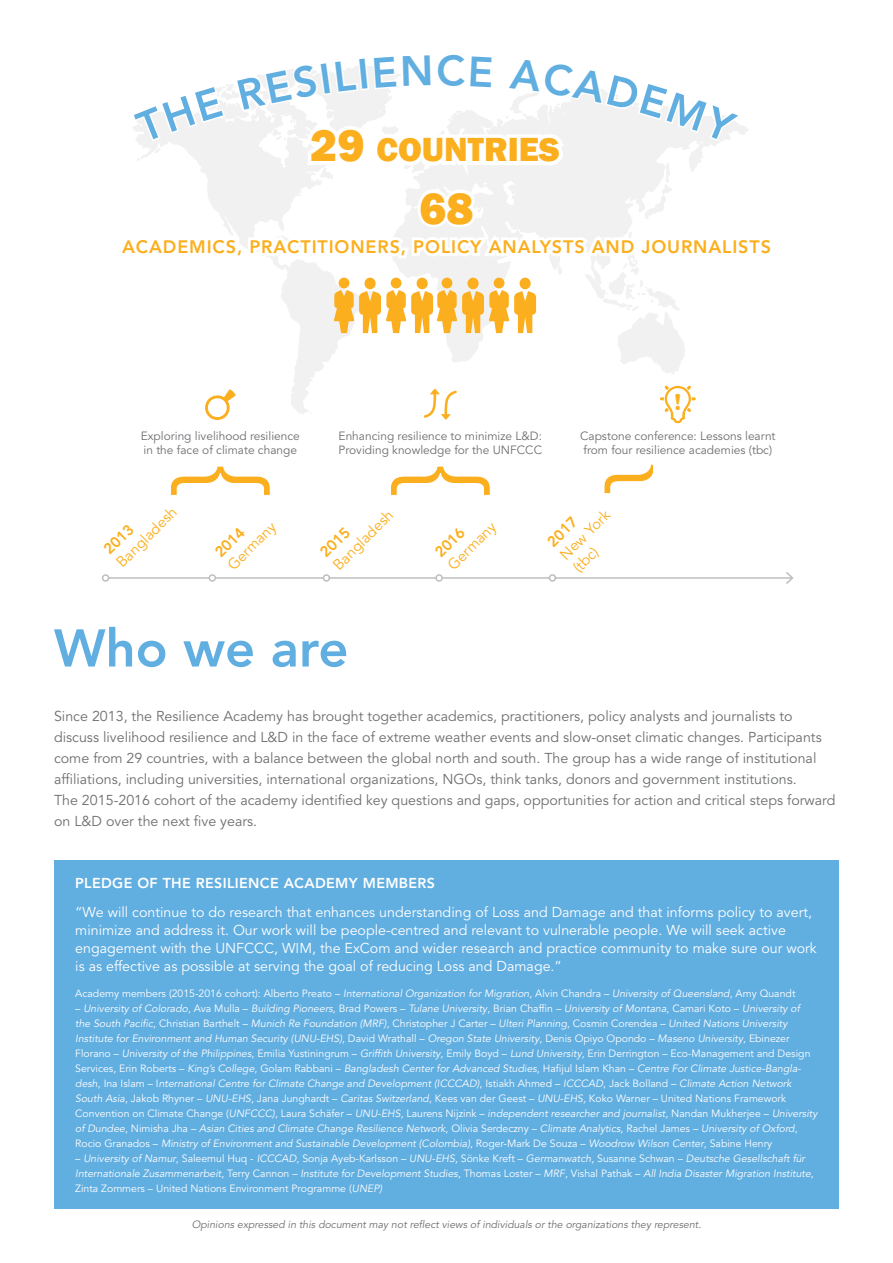
<style>
.page{position:relative;width:893px;height:1263px;background:#fff}
.page>*{position:absolute;margin:0;border:0;box-sizing:border-box;transform-origin:0 0}
.t1{font:800 52.5px "Avenir LT Std";color:#61aee1}
.t2{font:800 46.05px "Franklin Gothic";color:#fbaf1e}
.t3{font:800 34.5px "Franklin Gothic";color:#fbaf1e}
.t4{font:700 24px "Britannic";color:#fbaf1e}
.t5{font:800 18px "Avenir LT Std";letter-spacing:.05em;color:#fbaf1e}
.t6{font:15px/18px "Avenir LT Std";color:#fbaf1e}
.Fliesstext{font:14.25px/21px "Avenir LT Std";color:#6d6e71}
.t7{font:14.25px/18px "Avenir LT Std";color:#fff}
.t8{font:800 14.25px "Avenir LT Std";letter-spacing:.025em;color:#fff}
.t9{font:12px/14.2px "Avenir LT Std";color:#6d6e71}
.t10{font:italic 10.5px/15px "Avenir LT Pro";color:#fff}
.t11{font:10.5px "Avenir LT Std";color:#fff}
.t12{font:italic 10.5px "Avenir LT Pro";color:#6d6e71}
.s1{font-size:46.5px}
.s2{font-weight:800}
.s3{font-family:"Avenir LT Pro";font-style:italic}
.s4{font-family:"Avenir LT Std";font-style:normal}
</style>
<div class="page">
<svg style="left:291px;top:376px;width:23px;height:38px"></svg>
<svg style="left:291px;top:398px;width:3px;height:6px"></svg>
<hr style="left:109px;top:577px;width:100px;height:2px;background:#bcbec0">
<div style="left:102px;top:574px;width:7px;height:8px;border:2px solid #bcbec0;border-radius:50%"></div>
<div style="left:209px;top:574px;width:7px;height:8px;border:2px solid #bcbec0;border-radius:50%"></div>
<hr style="left:216px;top:577px;width:107px;height:2px;background:#bcbec0">
<div style="left:323px;top:574px;width:7px;height:8px;border:2px solid #bcbec0;border-radius:50%"></div>
<hr style="left:329px;top:577px;width:107px;height:2px;background:#bcbec0">
<div style="left:435px;top:574px;width:8px;height:8px;border:2px solid #bcbec0;border-radius:50%"></div>
<hr style="left:442px;top:577px;width:107px;height:2px;background:#bcbec0">
<div style="left:549px;top:574px;width:7px;height:8px;border:2px solid #bcbec0;border-radius:50%"></div>
<hr style="left:554px;top:577px;width:238px;height:2px;background:#bcbec0">
<svg style="left:784px;top:572px;width:10px;height:12px"></svg>
<div style="left:54px;top:860px;width:785px;height:349px;background:#61aee1"></div>
<svg style="left:205px;top:389px;width:31px;height:31px"></svg>
<svg style="left:170px;top:466px;width:101px;height:29px"></svg>
<svg style="left:390px;top:466px;width:101px;height:29px"></svg>
<svg style="left:424px;top:388px;width:33px;height:32px"></svg>
<svg style="left:660px;top:385px;width:36px;height:39px"></svg>
<svg style="left:604px;top:464px;width:49px;height:30px"></svg>
<svg style="left:133px;top:66px;width:615px;height:310px"></svg>
<p class="t3" style="left:310px;top:127px;width:251px"><span class="s1">29</span> COUNTRIES</p>
<p class="t2" style="left:419px;top:178px;width:55px">68</p>
<p class="t5" style="left:122px;top:236px;width:650px">ACADEMICS, PRACTITIONERS, POLICY ANALYSTS AND JOURNALISTS</p>
<p class="t4" style="left:673px;top:388px;width:10px">!</p>
<p class="t9" style="left:141px;top:429px;width:161px">Exploring livelihood resilience in the face of climate change</p>
<p class="t9" style="left:339px;top:429px;width:205px">Enhancing resilience to minimize L&amp;D:<br>Providing knowledge for the UNFCCC</p>
<p class="t9" style="left:580px;top:429px;width:197px">Capstone conference: Lessons learnt from four resilience academies (tbc)</p>
<p class="t6" style="left:100px;top:546px;width:80px;rotate:-45deg"><span class="s2">2013<br></span>Bangladesh</p>
<p class="t6" style="left:317px;top:549px;width:80px;rotate:-45deg"><span class="s2">2015<br></span>Bangladesh</p>
<p class="t6" style="left:211px;top:549px;width:63px;rotate:-45deg"><span class="s2">2014<br></span>Germany</p>
<p class="t6" style="left:431px;top:549px;width:63px;rotate:-45deg"><span class="s2">2016<br></span>Germany</p>
<p class="t1" style="left:54px;top:617px;width:296px">Who we are</p>
<p class="t6" style="left:544px;top:538px;width:65px;rotate:-45deg"><span class="s2">2017<br></span>New York (tbc)</p>
<p class="Fliesstext" style="left:54px;top:706px;width:783px">Since 2013, the Resilience Academy has brought together academics, practitioners, policy analysts and journalists to discuss livelihood resilience and L&amp;D in the face of extreme weather events and slow-onset climatic changes. Participants come from 29 countries, with a balance between the global north and south. The group has a wide range of institutional affiliations, including universities, international organizations, NGOs, think tanks, donors and government institutions.<br>The 2015-2016 cohort of the academy identified key questions and gaps, opportunities for action and critical steps forward on L&amp;D over the next five years.</p>
<p class="t8" style="left:75px;top:875px;width:361px">PLEDGE OF THE RESILIENCE ACADEMY MEMBERS</p>
<p class="t7" style="left:75px;top:903px;width:743px">“We will continue to do research that enhances understanding of Loss and Damage and that informs policy to avert, minimize and address it. Our work will be people-centred and relevant to vulnerable people. We will seek active engagement with the UNFCCC, WIM, the ExCom and wider research and practice community to make sure our work is as effective as possible at serving the goal of reducing Loss and Damage.”</p>
<p class="t11" style="left:75px;top:987px;width:722px">Academy members (2015-2016 cohort): Alberto Preato – <span class="s3">International Organization for Migration</span>, Alvin Chandra – <span class="s3">University of Queensland</span>, Amy Quandt</p>
<p class="t10" style="left:75px;top:1001px;width:744px"><span class="s4">–</span> University of Colorado, <span class="s4">Ava Mulla –</span> Building Pioneers<span class="s4">, Brad Powers –</span> Tulane University<span class="s4">, Brian Chaffin –</span> University of Montana<span class="s4">, Camari Koto –</span> University of the South Pacific<span class="s4">, Christian Barthelt –</span> Munich Re Foundation (MRF)<span class="s4">, Christopher J Carter –</span> Ulteri Planning<span class="s4">, Cosmin Corendea –</span> United Nations University Institute for Environment and Human Security (UNU-EHS)<span class="s4">, David Wrathall –</span> Oregon State University<span class="s4">, Denis Opiyo Opondo –</span> Maseno University<span class="s4">, Ebinezer Florano –</span> University of the Philippines<span class="s4">, Emilia Yustiningrum –</span> Griffith University<span class="s4">, Emily Boyd –</span> Lund University<span class="s4">, Erin Derrington – Eco-Management and Design Services, Erin Roberts –</span> King’s College<span class="s4">, Golam Rabbani –</span> Bangladesh Center for Advanced Studies<span class="s4">, Hafijul Islam Khan –</span> Centre For Climate Justice-Bangla&shy;desh<span class="s4">, Ina Islam – I</span>nternational Centre for Climate Change and Development (ICCCAD)<span class="s4">, Istiakh Ahmed –</span> ICCCAD<span class="s4">, Jack Bolland –</span> Climate Action Network South Asia<span class="s4">, Jakob Rhyner –</span> UNU-EHS<span class="s4">, Jana Junghardt –</span> Caritas Switzerland<span class="s4">, Kees van der Geest –</span> UNU-EHS<span class="s4">, Koko Warner – United Nations Framework Convention on Climate Change (</span>UNFCCC)<span class="s4">, Laura Schäfer –</span> UNU-EHS<span class="s4">, Laurens Nijzink –</span> independent researcher and journalist<span class="s4">, Nandan Mukherjee –</span> University of Dundee<span class="s4">, Nimisha Jha –</span> Asian Cities and Climate Change Resilience Network<span class="s4">, Olivia Serdeczny –</span> Climate Analytics<span class="s4">, Rachel James –</span> University of Oxford<span class="s4">, Rocio Granados –</span> Ministry of Environment and Sustainable Development (Colombia)<span class="s4">, Roger-Mark De Souza –</span> Woodrow Wilson Center<span class="s4">, Sabine Henry</span></p>
<p class="t10" style="left:75px;top:1151px;width:740px"><span class="s4">–</span> University of Namur<span class="s4">, Saleemul Huq -</span> ICCCAD<span class="s4">, Sonja Ayeb-Karlsson –</span> UNU-EHS<span class="s4">, Sönke Kreft –</span> Germanwatch<span class="s4">, Susanne Schwan –</span> Deutsche Gesellschaft für<br>Internationale Zusammenarbeit<span class="s4">, Terry Cannon –</span> Institute for Development Studies<span class="s4">, Thomas Loster –</span> MRF<span class="s4">, Vishal Pathak –</span> All India Disaster Migration Institute<span class="s4">,<br>Zinta Zommers – United Nations Environment Programme (</span>UNEP)</p>
<p class="t12" style="left:192px;top:1218px;width:511px">Opinions expressed in this document may not reflect views of individuals or the organizations they represent.</p>
</div>
